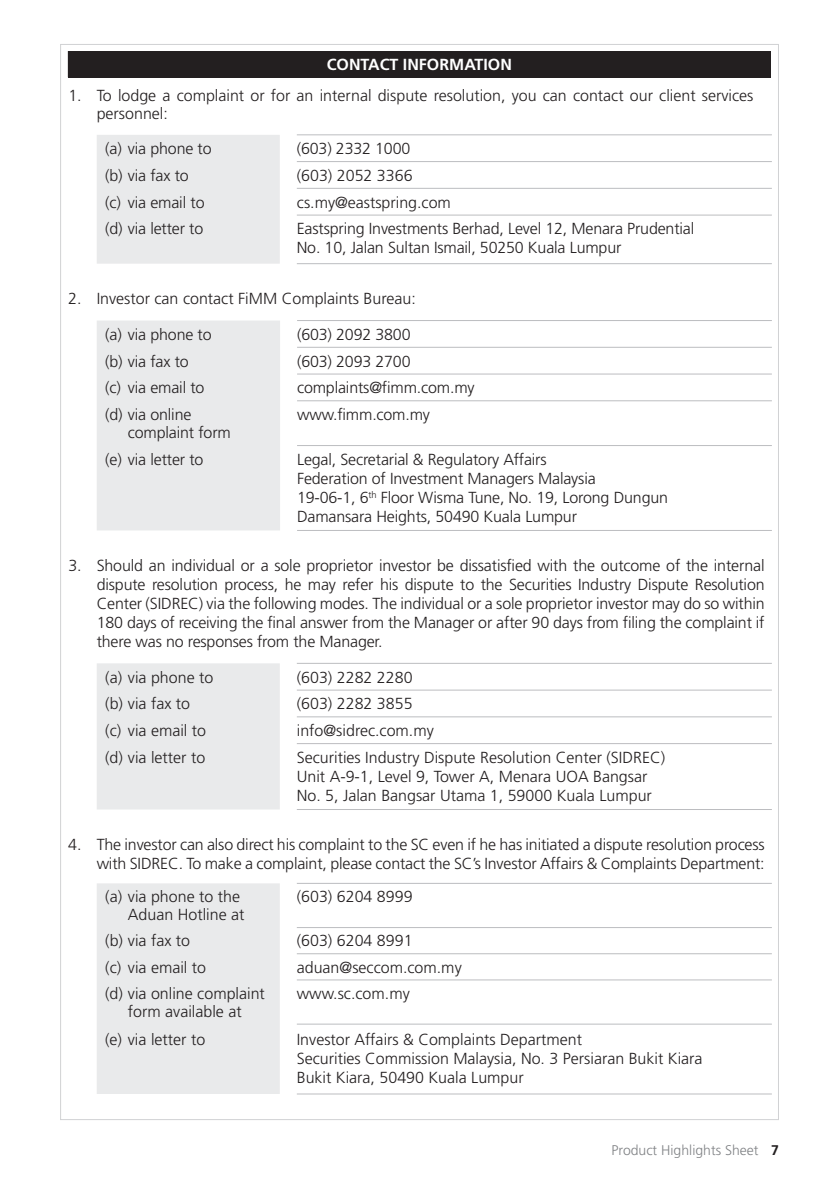
<style>
.page{position:relative;width:840px;height:1191px;background:#fff}
.page>*{position:absolute;margin:0;border:0;box-sizing:border-box;transform-origin:0 0}
.t1{font:300 16px/19px "Frutiger";letter-spacing:-.01em;color:#231f20}
.t2{font:700 16px "Frutiger";color:#fff}
.t3{font:300 14px "Frutiger";color:#808285}
.s1{font-weight:700;color:#231f20}
</style>
<div class="page">
<div style="left:68px;top:51px;width:702px;height:26px;background:#231f20"></div>
<div style="left:97px;top:135px;width:182px;height:129px;background:#e9eaeb"></div>
<hr style="left:297px;top:134px;width:474px;height:1px;background:#bcbdc0">
<hr style="left:297px;top:161px;width:474px;height:1px;background:#bcbdc0">
<hr style="left:297px;top:188px;width:474px;height:1px;background:#bcbdc0">
<hr style="left:297px;top:215px;width:474px;height:1px;background:#bcbdc0">
<hr style="left:297px;top:263px;width:474px;height:1px;background:#bcbdc0">
<div style="left:97px;top:320px;width:183px;height:210px;background:#e9eaeb"></div>
<hr style="left:297px;top:320px;width:474px;height:1px;background:#bcbdc0">
<hr style="left:297px;top:347px;width:474px;height:1px;background:#bcbdc0">
<hr style="left:297px;top:374px;width:474px;height:1px;background:#bcbdc0">
<hr style="left:297px;top:400px;width:474px;height:1px;background:#bcbdc0">
<hr style="left:297px;top:445px;width:474px;height:1px;background:#bcbdc0">
<hr style="left:297px;top:530px;width:474px;height:1px;background:#bcbdc0">
<div style="left:97px;top:663px;width:182px;height:146px;background:#e9eaeb"></div>
<hr style="left:297px;top:663px;width:474px;height:1px;background:#bcbdc0">
<hr style="left:297px;top:690px;width:474px;height:1px;background:#bcbdc0">
<hr style="left:297px;top:716px;width:474px;height:1px;background:#bcbdc0">
<hr style="left:297px;top:743px;width:474px;height:1px;background:#bcbdc0">
<hr style="left:297px;top:809px;width:474px;height:1px;background:#bcbdc0">
<div style="left:97px;top:883px;width:182px;height:211px;background:#e9eaeb"></div>
<hr style="left:297px;top:883px;width:474px;height:1px;background:#bcbdc0">
<hr style="left:297px;top:927px;width:474px;height:1px;background:#bcbdc0">
<hr style="left:297px;top:953px;width:474px;height:1px;background:#bcbdc0">
<hr style="left:297px;top:979px;width:474px;height:1px;background:#bcbdc0">
<hr style="left:297px;top:1023px;width:474px;height:1px;background:#bcbdc0">
<hr style="left:297px;top:1093px;width:474px;height:1px;background:#bcbdc0">
<p class="t2" style="left:326px;top:58px;width:187px">CONTACT INFORMATION</p>
<p class="t1" style="left:97px;top:87px;width:657px;line-height:18px;text-indent:-28px">1. To lodge a complaint or for an internal dispute resolution, you can contact our client services personnel:</p>
<p class="t1" style="left:105px;top:140px;width:108px">(a) via phone to</p>
<p class="t1" style="left:296px;top:140px;width:115px">(603) 2332 1000</p>
<p class="t1" style="left:105px;top:167px;width:85px">(b) via fax to</p>
<p class="t1" style="left:296px;top:167px;width:117px">(603) 2052 3366</p>
<p class="t1" style="left:105px;top:194px;width:101px">(c) via email to</p>
<p class="t1" style="left:297px;top:194px;width:155px">cs.my@eastspring.com</p>
<p class="t1" style="left:105px;top:221px;width:100px">(d) via letter to</p>
<p class="t1" style="left:296px;top:221px;width:399px">Eastspring Investments Berhad, Level 12, Menara Prudential<br>No. 10, Jalan Sultan Ismail, 50250 Kuala Lumpur</p>
<p class="t1" style="left:68px;top:290px;width:349px">2. Investor can contact FiMM Complaints Bureau:</p>
<p class="t1" style="left:105px;top:326px;width:108px">(a) via phone to</p>
<p class="t1" style="left:297px;top:326px;width:115px">(603) 2092 3800</p>
<p class="t1" style="left:105px;top:353px;width:85px">(b) via fax to</p>
<p class="t1" style="left:297px;top:353px;width:115px">(603) 2093 2700</p>
<p class="t1" style="left:105px;top:379px;width:101px">(c) via email to</p>
<p class="t1" style="left:297px;top:379px;width:179px">complaints@fimm.com.my</p>
<p class="t1" style="left:128px;top:407px;width:104px;line-height:18px;text-indent:-23px">(d) via online complaint form</p>
<p class="t1" style="left:297px;top:406px;width:134px">www.fimm.com.my</p>
<p class="t1" style="left:105px;top:451px;width:100px">(e) via letter to</p>
<p class="t1" style="left:297px;top:451px;width:372px">Legal, Secretarial &amp; Regulatory Affairs<br>Federation of Investment Managers Malaysia<br>19-06-1, 6<sup>th</sup> Floor Wisma Tune, No. 19, Lorong Dungun Damansara Heights, 50490 Kuala Lumpur</p>
<p class="t1" style="left:97px;top:557px;width:669px;text-align:justify;text-indent:-28px">3. Should an individual or a sole proprietor investor be dissatisfied with the outcome of the internal dispute resolution process, he may refer his dispute to the Securities Industry Dispute Resolution Center (SIDREC) via the following modes. The individual or a sole proprietor investor may do so within 180 days of receiving the final answer from the Manager or after 90 days from filing the complaint if there was no responses from the Manager.</p>
<p class="t1" style="left:105px;top:669px;width:110px">(a) via phone to</p>
<p class="t1" style="left:296px;top:669px;width:117px">(603) 2282 2280</p>
<p class="t1" style="left:105px;top:695px;width:86px">(b) via fax to</p>
<p class="t1" style="left:296px;top:695px;width:117px">(603) 2282 3855</p>
<p class="t1" style="left:105px;top:722px;width:102px">(c) via email to</p>
<p class="t1" style="left:296px;top:722px;width:138px">info@sidrec.com.my</p>
<p class="t1" style="left:105px;top:749px;width:101px">(d) via letter to</p>
<p class="t1" style="left:296px;top:749px;width:370px">Securities Industry Dispute Resolution Center (SIDREC)<br>Unit A-9-1, Level 9, Tower A, Menara UOA Bangsar<br>No. 5, Jalan Bangsar Utama 1, 59000 Kuala Lumpur</p>
<p class="t1" style="left:68px;top:836px;width:697px;text-align:right">4. The investor can also direct his complaint to the SC even if he has initiated a dispute resolution process with SIDREC. To make a complaint, please contact the SC’s Investor Affairs &amp; Complaints Department:</p>
<p class="t1" style="left:105px;top:889px;width:141px;line-height:18px;text-align:right">(a) via phone to the<br>Aduan Hotline at</p>
<p class="t1" style="left:296px;top:888px;width:117px">(603) 6204 8999</p>
<p class="t1" style="left:105px;top:932px;width:86px">(b) via fax to</p>
<p class="t1" style="left:296px;top:932px;width:117px">(603) 6204 8991</p>
<p class="t1" style="left:105px;top:958px;width:102px">(c) via email to</p>
<p class="t1" style="left:296px;top:958px;width:166px">aduan@seccom.com.my</p>
<p class="t1" style="left:105px;top:985px;width:161px;line-height:18px;text-align:center">(d) via online complaint form available at</p>
<p class="t1" style="left:296px;top:985px;width:114px">www.sc.com.my</p>
<p class="t1" style="left:105px;top:1030px;width:101px">(e) via letter to</p>
<p class="t1" style="left:296px;top:1030px;width:407px">Investor Affairs &amp; Complaints Department<br>Securities Commission Malaysia, No. 3 Persiaran Bukit Kiara<br>Bukit Kiara, 50490 Kuala Lumpur</p>
<p class="t3" style="left:611px;top:1144px;width:169px">Product Highlights Sheet <span class="s1">7</span></p>
</div>
